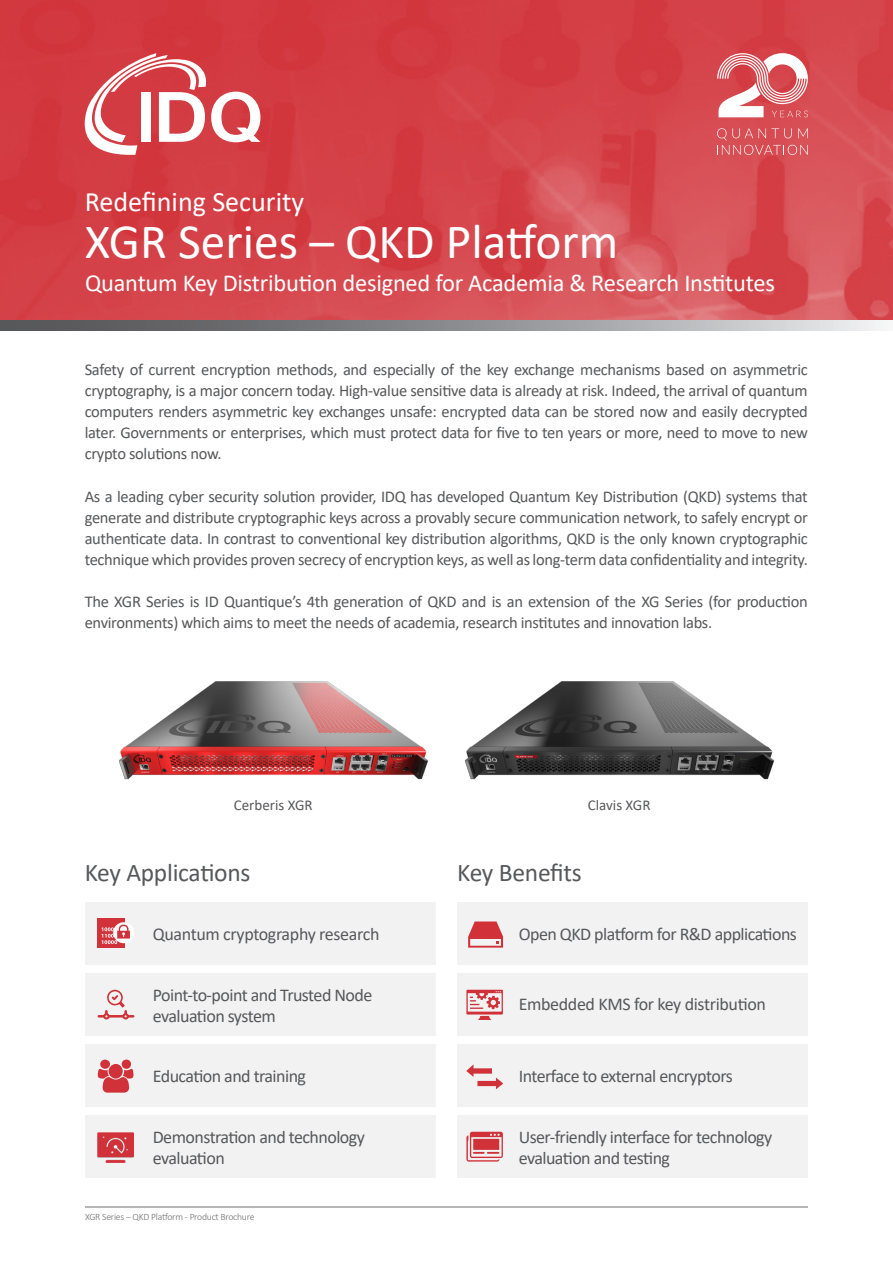
<style>
.page{position:relative;width:893px;height:1263px;background:#fff}
.page>*{position:absolute;margin:0;border:0;box-sizing:border-box;transform-origin:0 0}
.t1{font:49.5px "Calibri";color:#fff}
.t2{font:28.05px "Calibri";color:#fff}
.t3{font:25.5px "Calibri";letter-spacing:-.01em;color:#57585a}
.t4{font:24.45px "Calibri";letter-spacing:-.01em;color:#fff}
.t5{font:18px/21px "Calibri";letter-spacing:-.03em;color:#57585a}
.t6{font:16.5px/21px "Calibri";letter-spacing:-.02em;color:#57585a;text-align:justify}
.t7{font:15px "Calibri";color:#57585a}
.t8{font:300 9.75px "Calibri";letter-spacing:-.025em;color:#6c6d70}
</style>
<div class="page">
<hr style="left:85px;top:1206px;width:723px;height:1px;background:#6c6d70">
<img style="left:0;top:0;width:893px;height:321px">
<svg style="left:85px;top:53px;width:175px;height:102px"></svg>
<svg style="left:0;top:321px;width:885px;height:10px;background:#919295"></svg>
<svg style="left:717px;top:128px;width:91px;height:27px;background:#db6267"></svg>
<svg style="left:717px;top:53px;width:91px;height:64px"></svg>
<div style="left:457px;top:973px;width:351px;height:63px;background:#f2f2f3"></div>
<div style="left:457px;top:1044px;width:351px;height:63px;background:#f2f2f3"></div>
<div style="left:457px;top:1115px;width:351px;height:63px;background:#f2f2f3"></div>
<div style="left:457px;top:902px;width:351px;height:63px;background:#f2f2f3"></div>
<div style="left:85px;top:973px;width:351px;height:63px;background:#f2f2f3"></div>
<div style="left:85px;top:1044px;width:351px;height:63px;background:#f2f2f3"></div>
<div style="left:85px;top:1115px;width:351px;height:63px;background:#f2f2f3"></div>
<div style="left:85px;top:902px;width:351px;height:63px;background:#f2f2f3"></div>
<svg style="left:98px;top:1059px;width:35px;height:33px"></svg>
<img style="left:97px;top:1132px;width:37px;height:30px">
<div style="left:97px;top:918px;width:28px;height:29px;background:#d13138"></div>
<div style="left:113px;top:922px;width:21px;height:21px;background:#fff;border-radius:50%"></div>
<svg style="left:101px;top:925px;width:29px;height:19px"></svg>
<svg style="left:468px;top:921px;width:35px;height:26px"></svg>
<svg style="left:466px;top:1064px;width:37px;height:25px"></svg>
<svg style="left:466px;top:990px;width:37px;height:30px"></svg>
<svg style="left:466px;top:1132px;width:37px;height:29px"></svg>
<svg style="left:98px;top:990px;width:36px;height:29px"></svg>
<img style="left:119px;top:681px;width:310px;height:99px">
<img style="left:464px;top:681px;width:311px;height:99px">
<p class="t2" style="left:85px;top:182px;width:221px">Redefining Security</p>
<p class="t1" style="left:85px;top:207px;width:535px">XGR Series – QKD Platform</p>
<p class="t4" style="left:85px;top:266px;width:691px">Quantum Key Distribution designed for Academia &amp; Research Institutes</p>
<p class="t6" style="left:85px;top:359px;width:725px">Safety of current encryption methods, and especially of the key exchange mechanisms based on asymmetric cryptography, is a major concern today. High-value sensitive data is already at risk. Indeed, the arrival of quantum computers renders asymmetric key exchanges unsafe: encrypted data can be stored now and easily decrypted later. Governments or enterprises, which must protect data for five to ten years or more, need to move to new crypto solutions now.</p>
<p class="t6" style="left:85px;top:485px;width:725px">As a leading cyber security solution provider, IDQ has developed Quantum Key Distribution (QKD) systems that generate and distribute cryptographic keys across a provably secure communication network, to safely encrypt or authenticate data. In contrast to conventional key distribution algorithms, QKD is the only known cryptographic technique which provides proven secrecy of encryption keys, as well as long-term data confidentiality and integrity.</p>
<p class="t6" style="left:85px;top:590px;width:724px">The XGR Series is ID Quantique’s 4th generation of QKD and is an extension of the XG Series (for production environments) which aims to meet the needs of academia, research institutes and innovation labs.</p>
<p class="t7" style="left:234px;top:795px;width:80px">Cerberis XGR</p>
<p class="t7" style="left:588px;top:795px;width:64px">Clavis XGR</p>
<p class="t3" style="left:85px;top:855px;width:167px">Key Applications</p>
<p class="t3" style="left:457px;top:855px;width:126px">Key Benefits</p>
<p class="t5" style="left:153px;top:923px;width:228px">Quantum cryptography research</p>
<p class="t5" style="left:153px;top:984px;width:221px">Point-to-point and Trusted Node evaluation system</p>
<p class="t5" style="left:153px;top:1065px;width:155px">Education and training</p>
<p class="t5" style="left:153px;top:1126px;width:214px">Demonstration and technology evaluation</p>
<p class="t8" style="left:85px;top:1211px;width:171px">XGR Series – QKD Platform - Product Brochure</p>
<p class="t5" style="left:519px;top:923px;width:280px">Open QKD platform for R&amp;D applications</p>
<p class="t5" style="left:519px;top:993px;width:249px">Embedded KMS for key distribution</p>
<p class="t5" style="left:519px;top:1065px;width:216px">Interface to external encryptors</p>
<p class="t5" style="left:519px;top:1126px;width:255px">User-friendly interface for technology evaluation and testing</p>
</div>
